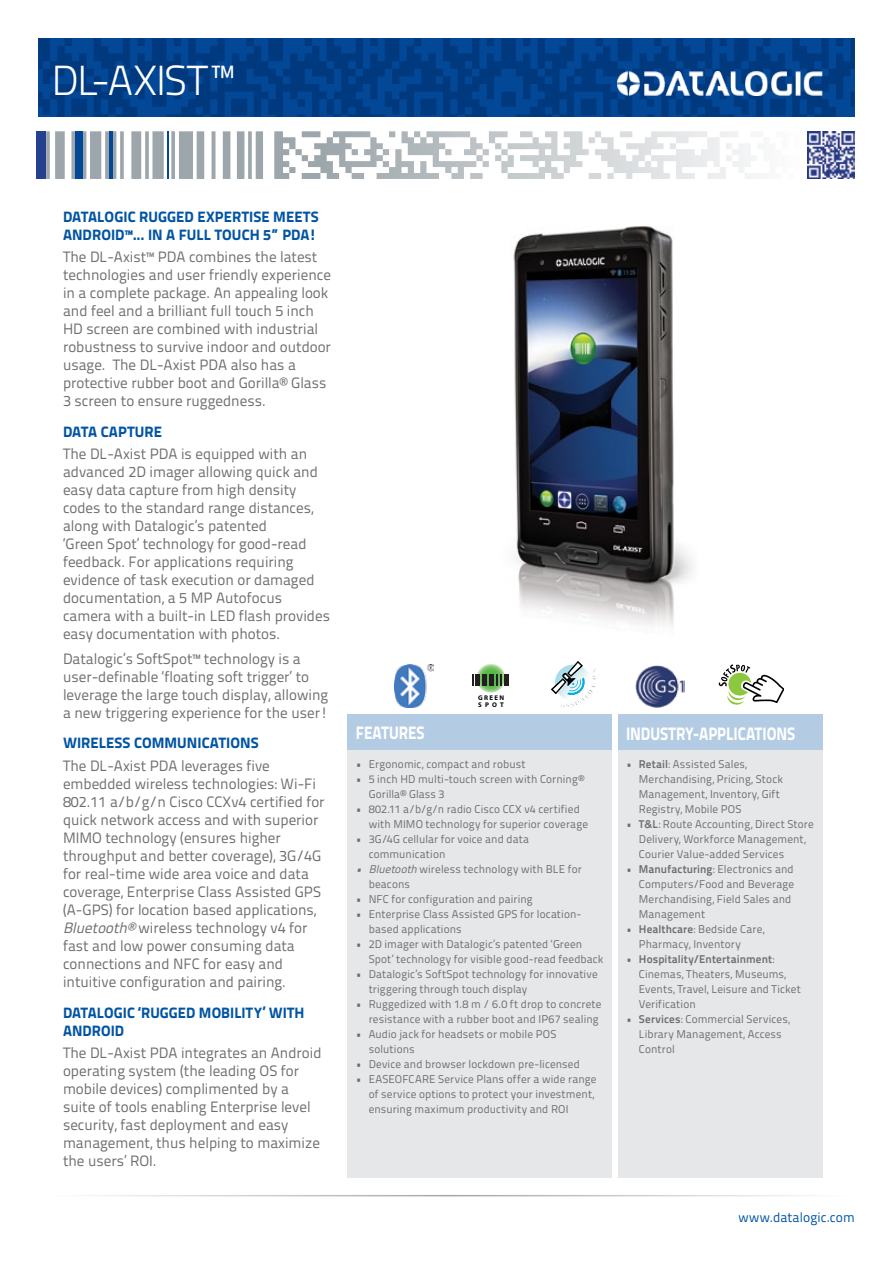
<style>
.page{position:relative;width:893px;height:1263px;background:#fff}
.page>*{position:absolute;margin:0;border:0;box-sizing:border-box;transform-origin:0 0}
.t1{font:300 42px "Titillium Text 22 L";letter-spacing:-.035em;color:#fff}
.t2{font:800 18px "Titillium Text 22 L";letter-spacing:-.005em;color:#fff;scale:.85 1}
.t3{font:15px/18px "Titillium Text 22 L";color:#6d6e71}
.t4{font:800 15px/18px "Titillium Text 22 L";letter-spacing:.005em;color:#0054a4}
.t5{font:13.5px "Titillium Text 22 L";letter-spacing:.005em;color:#0054a4}
.t6{font:11.25px/15px "Titillium Text 22 L";letter-spacing:.01em;color:#6d6e71}
.t7{font:700 6.75px/6.8px "Myriad Pro";letter-spacing:.2em;color:#000}
.s1{font-family:"Titillium Text L";font-style:italic}
.s2{font-weight:700}
</style>
<div class="page">
<svg style="left:38px;top:38px;width:817px;height:79px;background:#023f89"></svg>
<svg style="left:302px;top:131px;width:453px;height:48px"></svg>
<hr style="left:167px;top:131px;width:2px;height:48px;background:#034797">
<div style="left:75px;top:131px;width:7px;height:48px;background:#034797"></div>
<hr style="left:109px;top:131px;width:4px;height:48px;background:#034797">
<div style="left:37px;top:131px;width:9px;height:48px;background:#25408f"></div>
<hr style="left:45px;top:1195px;width:803px;height:1px;background:#9da3aa">
<div style="left:348px;top:714px;width:264px;height:36px;background:#b3cce4"></div>
<div style="left:618px;top:714px;width:204px;height:36px;background:#b3cce4"></div>
<div style="left:348px;top:750px;width:264px;height:428px;background:#e6e7e8"></div>
<div style="left:618px;top:750px;width:204px;height:428px;background:#e6e7e8"></div>
<img style="left:618px;top:72px;width:204px;height:23px">
<img style="left:807px;top:131px;width:48px;height:48px">
<img style="left:513px;top:226px;width:179px;height:400px">
<img style="left:394px;top:664px;width:40px;height:43px">
<svg style="left:551px;top:661px;width:45px;height:47px"></svg>
<svg style="left:476px;top:663px;width:29px;height:30px"></svg>
<svg style="left:472px;top:674px;width:8px;height:11px"></svg>
<hr style="left:483px;top:674px;width:4px;height:11px;background:#231f20">
<hr style="left:490px;top:674px;width:4px;height:11px;background:#231f20">
<svg style="left:496px;top:674px;width:6px;height:11px"></svg>
<hr style="left:505px;top:674px;width:4px;height:11px;background:#231f20">
<img style="left:635px;top:665px;width:49px;height:43px">
<svg style="left:719px;top:664px;width:64px;height:41px"></svg>
<h1 class="t1" style="left:51px;top:50px;width:184px">DL-AXIST™</h1>
<p class="t4" style="left:63px;top:207px;width:257px">DATALOGIC RUGGED EXPERTISE MEETS<br>ANDROID™... IN A FULL TOUCH 5” PDA!</p>
<p class="t3" style="left:63px;top:247px;width:270px">The DL-Axist™ PDA combines the latest technologies and user friendly experience in a complete package. An appealing look and feel and a brilliant full touch 5 inch HD screen are combined with industrial robustness to survive indoor and outdoor usage. The DL-Axist PDA also has a protective rubber boot and Gorilla® Glass 3 screen to ensure ruggedness.</p>
<p class="t4" style="left:63px;top:422px;width:101px">DATA CAPTURE</p>
<p class="t3" style="left:63px;top:444px;width:268px">The DL-Axist PDA is equipped with an advanced 2D imager allowing quick and easy data capture from high density codes to the standard range distances, along with Datalogic’s patented<br>‘Green Spot’ technology for good-read feedback. For applications requiring evidence of task execution or damaged documentation, a 5 MP Autofocus camera with a built-in LED flash provides easy documentation with photos.</p>
<p class="t3" style="left:63px;top:649px;width:267px">Datalogic’s SoftSpot™ technology is a user-definable ‘floating soft trigger’ to leverage the large touch display, allowing a new triggering experience for the user!</p>
<p class="t4" style="left:63px;top:733px;width:197px">WIRELESS COMMUNICATIONS</p>
<p class="t3" style="left:63px;top:756px;width:263px">The DL-Axist PDA leverages five embedded wireless technologies: Wi-Fi 802.11 a/b/g/n Cisco CCXv4 certified for quick network access and with superior MIMO technology (ensures higher throughput and better coverage), 3G/4G for real-time wide area voice and data coverage, Enterprise Class Assisted GPS (A-GPS) for location based applications, <span class="s1">Bluetooth®</span> wireless technology v4 for fast and low power consuming data connections and NFC for easy and intuitive configuration and pairing.</p>
<p class="t4" style="left:63px;top:1002px;width:243px">DATALOGIC ‘RUGGED MOBILITY’ WITH<br>ANDROID</p>
<p class="t3" style="left:63px;top:1043px;width:260px">The DL-Axist PDA integrates an Android operating system (the leading OS for mobile devices) complimented by a suite of tools enabling Enterprise level security, fast deployment and easy management, thus helping to maximize the users’ ROI.</p>
<p class="t7" style="left:478px;top:694px;width:27px">GREEN<br>SPOT</p>
<p class="t2" style="left:356px;top:719px;width:82px">FEATURES</p>
<p class="t2" style="left:626px;top:719px;width:200px">INDUSTRY-APPLICATIONS</p>
<p class="t6" style="left:356px;top:756px;width:171px">• Ergonomic, compact and robust</p>
<p class="t6" style="left:369px;top:771px;width:217px;text-indent:-13px">• 5 inch HD multi-touch screen with Corning®<br>Gorilla® Glass 3</p>
<p class="t6" style="left:369px;top:801px;width:221px;text-indent:-13px">• 802.11 a/b/g/n radio Cisco CCX v4 certified with MIMO technology for superior coverage</p>
<p class="t6" style="left:369px;top:831px;width:162px;text-indent:-13px">• 3G/4G cellular for voice and data communication</p>
<p class="t6" style="left:369px;top:861px;width:215px;text-indent:-13px"><span class="s1">• Bluetooth</span> wireless technology with BLE for beacons</p>
<p class="t6" style="left:356px;top:891px;width:178px">• NFC for configuration and pairing</p>
<p class="t6" style="left:369px;top:906px;width:214px;text-indent:-13px">• Enterprise Class Assisted GPS for location&shy;based applications</p>
<p class="t6" style="left:369px;top:936px;width:236px;text-indent:-13px">• 2D imager with Datalogic’s patented ‘Green<br>Spot’ technology for visible good-read feedback</p>
<p class="t6" style="left:369px;top:966px;width:231px;text-indent:-13px">• Datalogic’s SoftSpot technology for innovative triggering through touch display</p>
<p class="t6" style="left:356px;top:996px;width:247px;text-align:right">• Ruggedized with 1.8 m / 6.0 ft drop to concrete resistance with a rubber boot and IP67 sealing</p>
<p class="t6" style="left:369px;top:1026px;width:189px;text-indent:-13px">• Audio jack for headsets or mobile POS solutions</p>
<p class="t6" style="left:356px;top:1056px;width:226px">• Device and browser lockdown pre-licensed</p>
<p class="t6" style="left:369px;top:1071px;width:229px;text-indent:-13px">• EASEOFCARE Service Plans offer a wide range of service options to protect your investment, ensuring maximum productivity and ROI</p>
<p class="t6" style="left:639px;top:756px;width:145px;text-indent:-13px"><span class="s2">• Retail</span>: Assisted Sales,<br>Merchandising, Pricing, Stock<br>Management, Inventory, Gift<br>Registry, Mobile POS</p>
<p class="t6" style="left:639px;top:816px;width:176px;text-indent:-13px"><span class="s2">• T&amp;L</span>: Route Accounting, Direct Store<br>Delivery, Workforce Management,<br>Courier Value-added Services</p>
<p class="t6" style="left:639px;top:861px;width:157px;text-indent:-13px"><span class="s2">• Manufacturing</span>: Electronics and<br>Computers/Food and Beverage<br>Merchandising, Field Sales and<br>Management</p>
<p class="t6" style="left:639px;top:921px;width:127px;text-indent:-13px"><span class="s2">• Healthcare</span>: Bedside Care,<br>Pharmacy, Inventory</p>
<p class="t6" style="left:639px;top:951px;width:164px;text-indent:-13px"><span class="s2">• Hospitality/Entertainment</span>:<br>Cinemas, Theaters, Museums,<br>Events, Travel, Leisure and Ticket<br>Verification</p>
<p class="t6" style="left:639px;top:1011px;width:153px;text-indent:-13px"><span class="s2">• Services</span>: Commercial Services,<br>Library Management, Access<br>Control</p>
<p class="t5" style="left:738px;top:1207px;width:118px">www.datalogic.com</p>
</div>
